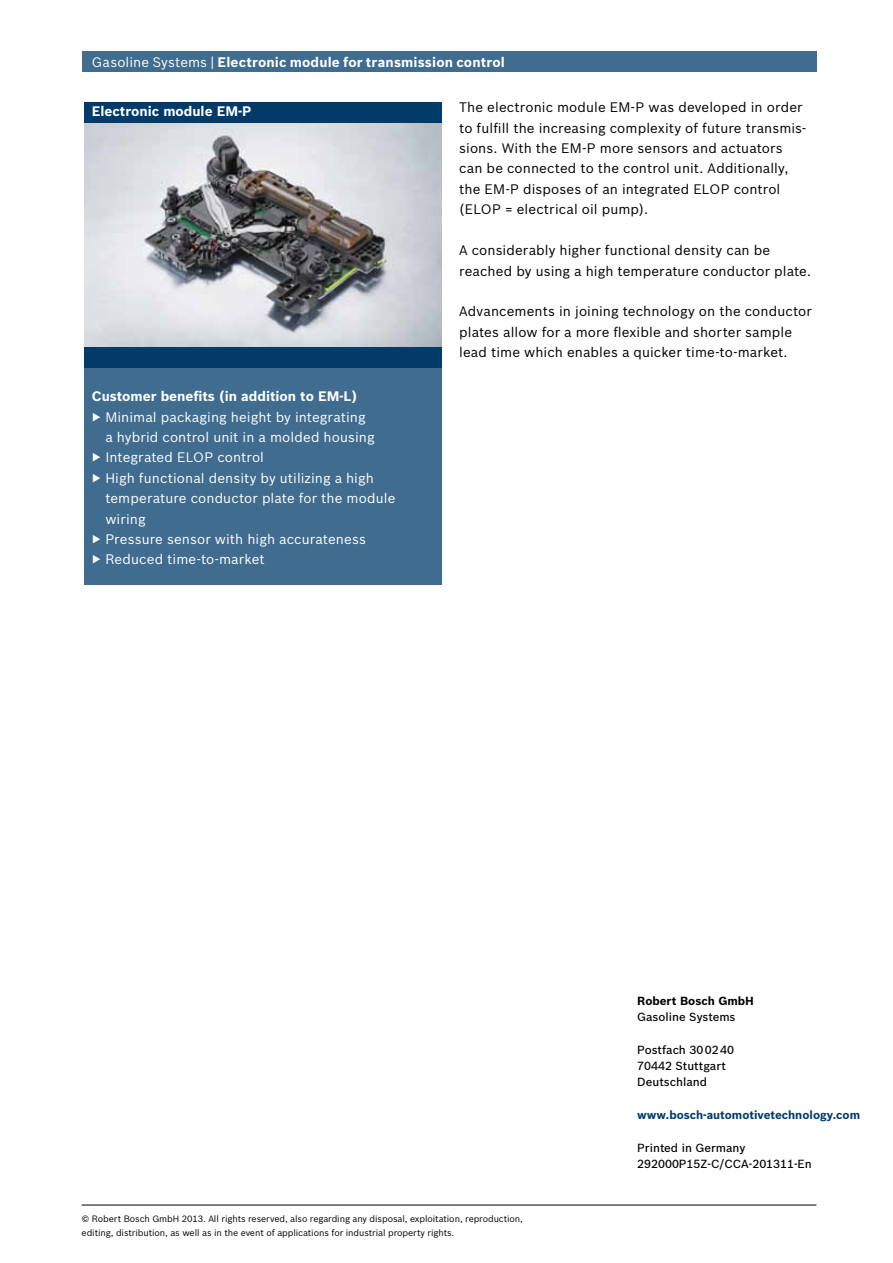
<style>
.page{position:relative;width:893px;height:1263px;background:#fff}
.page>*{position:absolute;margin:0;border:0;box-sizing:border-box;transform-origin:0 0}
.t1{font:13.5px/20.4px "Bosch Sans";letter-spacing:.01em;color:#000}
.t2{font:13.5px "Bosch Sans";letter-spacing:.005em;color:#fff}
.t3{font:700 13.5px "Bosch Sans";color:#fff}
.t4{font:500 11.55px/16.4px "Bosch Sans";color:#000}
.t5{font:700 11.55px "Bosch Sans";color:#003b6a}
.t6{font:700 11.55px "Bosch Sans";color:#000}
.t7{font:9px/13.6px "Bosch Sans";letter-spacing:-.01em;color:#000}
.s1{font-weight:400}
</style>
<div class="page">
<hr style="left:82px;top:1205px;width:734px;height:1px;background:#000">
<div style="left:82px;top:51px;width:734px;height:20px;background:#406c8f"></div>
<img style="left:84px;top:122px;width:357px;height:225px">
<div style="left:84px;top:367px;width:357px;height:218px;background:#406c8f"></div>
<div style="left:84px;top:347px;width:357px;height:20px;background:#003b6a"></div>
<div style="left:84px;top:102px;width:357px;height:20px;background:#003b6a"></div>
<p class="t3" style="left:92px;top:52px;width:415px"><span class="s1">Gasoline Systems |</span> Electronic module for transmission control</p>
<p class="t3" style="left:92px;top:101px;width:161px">Electronic module EM-P</p>
<p class="t3" style="left:92px;top:386px;width:267px">Customer benefits (in addition to EM-L)</p>
<p class="t2" style="left:92px;top:407px;width:275px">▶ Minimal packaging height by integrating</p>
<p class="t2" style="left:105px;top:427px;width:271px">a hybrid control unit in a molded housing</p>
<p class="t2" style="left:92px;top:447px;width:174px">▶ Integrated ELOP control</p>
<p class="t2" style="left:92px;top:468px;width:284px">▶ High functional density by utilizing a high</p>
<p class="t2" style="left:105px;top:488px;width:292px">temperature conductor plate for the module</p>
<p class="t2" style="left:105px;top:509px;width:42px">wiring</p>
<p class="t2" style="left:92px;top:529px;width:276px">▶ Pressure sensor with high accurateness</p>
<p class="t2" style="left:92px;top:549px;width:174px">▶ Reduced time-to-market</p>
<p class="t1" style="left:459px;top:96px;width:349px">The electronic module EM-P was developed in order to fulfill the increasing complexity of future transmis&shy;sions. With the EM-P more sensors and actuators can be connected to the control unit. Additionally, the EM-P disposes of an integrated ELOP control (ELOP = electrical oil pump).</p>
<p class="t1" style="left:459px;top:239px;width:353px">A considerably higher functional density can be reached by using a high temperature conductor plate.</p>
<p class="t1" style="left:459px;top:300px;width:354px">Advancements in joining technology on the conductor plates allow for a more flexible and shorter sample lead time which enables a quicker time-to-market.</p>
<p class="t6" style="left:637px;top:992px;width:118px">Robert Bosch GmbH</p>
<p class="t4" style="left:637px;top:1008px;width:100px">Gasoline Systems</p>
<p class="t4" style="left:637px;top:1041px;width:98px">Postfach 30 02 40<br>70442 Stuttgart<br>Deutschland</p>
<p class="t5" style="left:637px;top:1106px;width:224px">www.bosch-automotivetechnology.com</p>
<p class="t4" style="left:637px;top:1139px;width:176px">Printed in Germany<br>292000P15Z-C/CCA-201311-En</p>
<p class="t7" style="left:82px;top:1211px;width:443px">© Robert Bosch GmbH 2013. All rights reserved, also regarding any disposal, exploitation, reproduction, editing, distribution, as well as in the event of applications for industrial property rights.</p>
</div>
